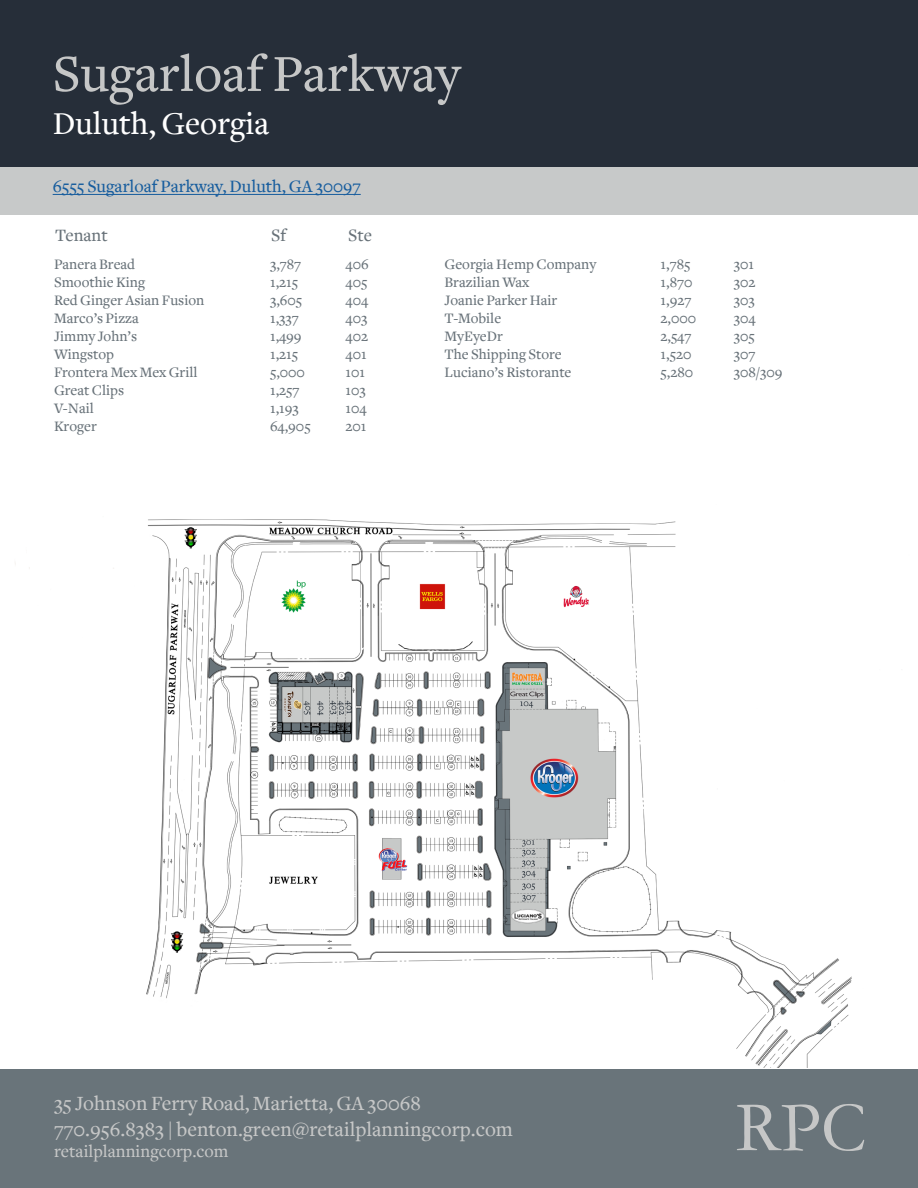
<style>
.page{position:relative;width:918px;height:1188px;background:#fff}
.page>*{position:absolute;margin:0;border:0;box-sizing:border-box;transform-origin:0 0}
.t1{font:72px "Garamond";color:#c6c7c7}
.t2{font:500 54px "Freight Text";color:#c6c7c7}
.t3{font:500 33px "Freight Text";color:#fff}
.t4{font:500 21px "Freight Text";color:#c6c7c7}
.t5{font:500 18px "Freight Text";color:#175d9e}
.t6{font:500 18px "Freight Text";color:#c6c7c7}
.t7{font:500 18px "Freight Text";color:#687279}
.t8{font:500 15px "Freight Text";color:#687279}
</style>
<div class="page">
<div style="left:0;top:1070px;width:918px;height:118px;background:#69747a"></div>
<div style="left:0;top:0;width:918px;height:167px;background:#262e39"></div>
<div style="left:0;top:167px;width:918px;height:48px;background:#c7c9c9"></div>
<img style="left:15px;top:519px;width:837px;height:549px">
<hr style="left:53px;top:194px;width:308px;height:1px;background:#175d9e">
<p class="t2" style="left:53px;top:44px;width:409px">Sugarloaf Parkway</p>
<p class="t3" style="left:53px;top:106px;width:218px">Duluth, Georgia</p>
<p class="t5" style="left:53px;top:177px;width:310px">6555 Sugarloaf Parkway, Duluth, GA 30097</p>
<p class="t7" style="left:55px;top:226px;width:54px">Tenant</p>
<p class="t7" style="left:271px;top:226px;width:17px">Sf</p>
<p class="t7" style="left:348px;top:226px;width:25px">Ste</p>
<p class="t8" style="left:54px;top:256px;width:83px">Panera Bread</p>
<p class="t8" style="left:270px;top:256px;width:33px">3,787</p>
<p class="t8" style="left:346px;top:256px;width:25px">406</p>
<p class="t8" style="left:54px;top:274px;width:93px">Smoothie King</p>
<p class="t8" style="left:270px;top:274px;width:30px">1,215</p>
<p class="t8" style="left:346px;top:274px;width:23px">405</p>
<p class="t8" style="left:54px;top:292px;width:152px">Red Ginger Asian Fusion</p>
<p class="t8" style="left:270px;top:292px;width:34px">3,605</p>
<p class="t8" style="left:346px;top:292px;width:24px">404</p>
<p class="t8" style="left:54px;top:310px;width:86px">Marco’s Pizza</p>
<p class="t8" style="left:270px;top:310px;width:30px">1,337</p>
<p class="t8" style="left:346px;top:310px;width:23px">403</p>
<p class="t8" style="left:54px;top:328px;width:85px">Jimmy John’s</p>
<p class="t8" style="left:270px;top:328px;width:33px">1,499</p>
<p class="t8" style="left:346px;top:328px;width:24px">402</p>
<p class="t8" style="left:54px;top:346px;width:62px">Wingstop</p>
<p class="t8" style="left:270px;top:346px;width:30px">1,215</p>
<p class="t8" style="left:346px;top:346px;width:23px">401</p>
<p class="t8" style="left:54px;top:364px;width:145px">Frontera Mex Mex Grill</p>
<p class="t8" style="left:270px;top:364px;width:36px">5,000</p>
<p class="t8" style="left:346px;top:364px;width:21px">101</p>
<p class="t8" style="left:54px;top:382px;width:72px">Great Clips</p>
<p class="t8" style="left:270px;top:382px;width:31px">1,257</p>
<p class="t8" style="left:346px;top:382px;width:22px">103</p>
<p class="t8" style="left:54px;top:400px;width:42px">V-Nail</p>
<p class="t8" style="left:270px;top:400px;width:30px">1,193</p>
<p class="t8" style="left:346px;top:400px;width:23px">104</p>
<p class="t8" style="left:54px;top:418px;width:44px">Kroger</p>
<p class="t8" style="left:270px;top:418px;width:42px">64,905</p>
<p class="t8" style="left:346px;top:418px;width:23px">201</p>
<p class="t8" style="left:445px;top:256px;width:153px">Georgia Hemp Company</p>
<p class="t8" style="left:661px;top:256px;width:32px">1,785</p>
<p class="t8" style="left:734px;top:256px;width:22px">301</p>
<p class="t8" style="left:445px;top:274px;width:86px">Brazilian Wax</p>
<p class="t8" style="left:661px;top:274px;width:33px">1,870</p>
<p class="t8" style="left:734px;top:274px;width:23px">302</p>
<p class="t8" style="left:445px;top:292px;width:114px">Joanie Parker Hair</p>
<p class="t8" style="left:661px;top:292px;width:32px">1,927</p>
<p class="t8" style="left:734px;top:292px;width:23px">303</p>
<p class="t8" style="left:445px;top:310px;width:58px">T-Mobile</p>
<p class="t8" style="left:661px;top:310px;width:37px">2,000</p>
<p class="t8" style="left:734px;top:310px;width:23px">304</p>
<p class="t8" style="left:445px;top:328px;width:60px">MyEyeDr</p>
<p class="t8" style="left:661px;top:328px;width:32px">2,547</p>
<p class="t8" style="left:734px;top:328px;width:23px">305</p>
<p class="t8" style="left:445px;top:346px;width:119px">The Shipping Store</p>
<p class="t8" style="left:661px;top:346px;width:32px">1,520</p>
<p class="t8" style="left:734px;top:346px;width:23px">307</p>
<p class="t8" style="left:445px;top:364px;width:128px">Luciano’s Ristorante</p>
<p class="t8" style="left:661px;top:364px;width:34px">5,280</p>
<p class="t8" style="left:734px;top:364px;width:50px">308/309</p>
<p class="t4" style="left:54px;top:1092px;width:369px">35 Johnson Ferry Road, Marietta, GA 30068</p>
<p class="t4" style="left:54px;top:1117px;width:460px">770.956.8383 | benton.green@retailplanningcorp.com</p>
<p class="t6" style="left:54px;top:1142px;width:176px">retailplanningcorp.com</p>
<p class="t1" style="left:735px;top:1079px;width:133px">RPC</p>
</div>
